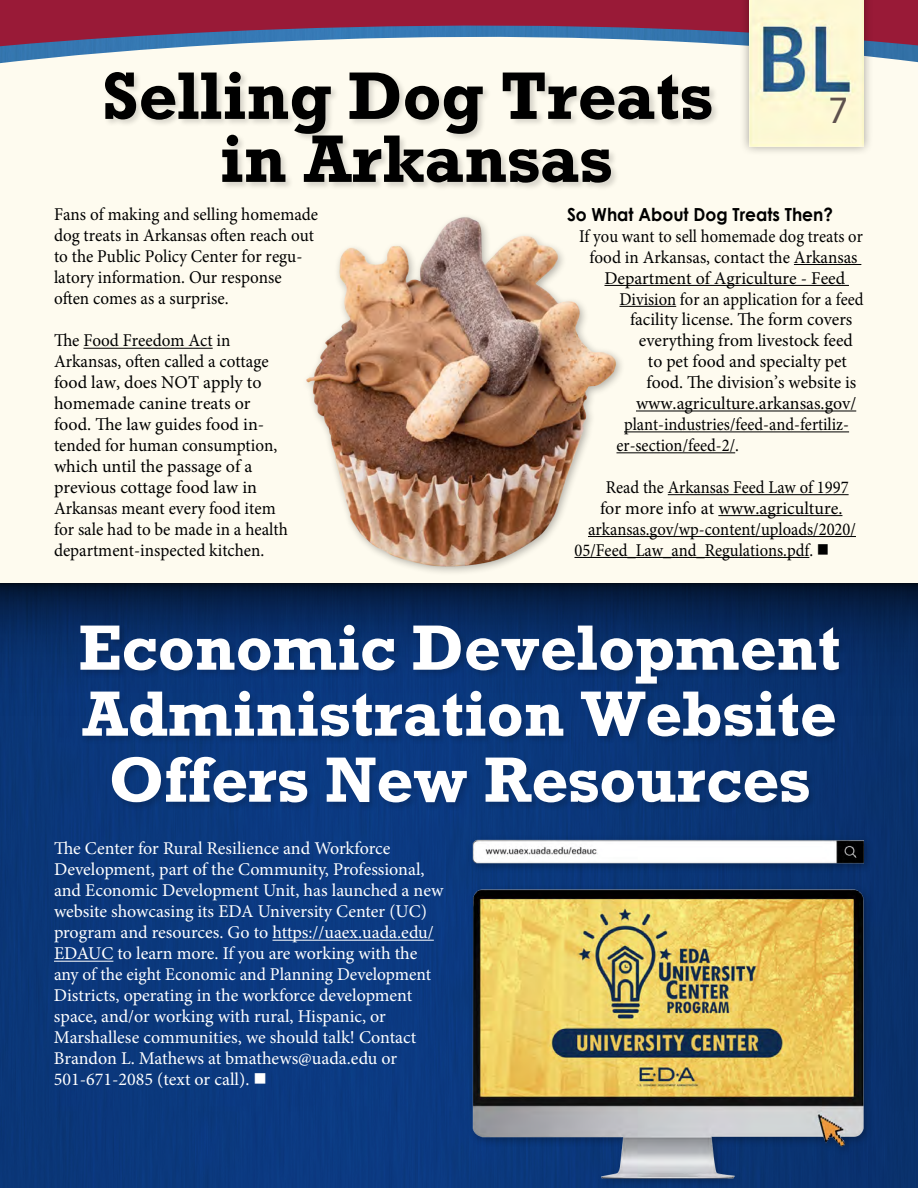
<style>
.page{position:relative;width:918px;height:1188px;background:#fff}
.page>*{position:absolute;margin:0;border:0;box-sizing:border-box;transform-origin:0 0}
.t1{font:700 63px/63px "Rockwell";color:#000;text-align:center}
.t2{font:700 60px/66px "Rockwell";color:#fff;text-align:center}
.t3{font:36px "Avenir";color:#5e514e}
.t4{font:18px/21px "Minion Pro";letter-spacing:-.005em;color:#fff}
.t5{font:18px/21px "Minion Pro";color:#000;scale:.95 1}
.t6{font:18px "Minion Pro";color:#000}
.t7{font:18px "Minion Pro";color:#000;scale:.92 1}
.t8{font:700 18px "Century Gothic";color:#000;scale:.95 1}
</style>
<div class="page">
<img style="left:0;top:742px;width:918px;height:446px">
<div style="left:0;top:4px;width:918px;height:579px;background:#fefbef"></div>
<img style="left:0;top:48px;width:918px;height:15px">
<svg style="left:0;top:0;width:918px;height:48px;background:#8e4968"></svg>
<svg style="left:0;top:583px;width:918px;height:159px;background:#062553"></svg>
<div style="left:104px;top:70px;width:616px;height:121px;background:#000;opacity:.15"></div>
<hr style="left:273px;top:940px;width:161px;height:1px;background:#fff">
<hr style="left:54px;top:961px;width:59px;height:1px;background:#fff">
<div style="left:739px;top:0;width:135px;height:157px;background:#000;opacity:.35"></div>
<img style="left:749px;top:0;width:115px;height:147px">
<hr style="left:83px;top:348px;width:130px;height:1px;background:#000">
<hr style="left:794px;top:264px;width:67px;height:1px;background:#000">
<hr style="left:604px;top:285px;width:245px;height:1px;background:#000">
<hr style="left:620px;top:306px;width:56px;height:1px;background:#000">
<hr style="left:636px;top:411px;width:220px;height:1px;background:#000">
<hr style="left:624px;top:431px;width:225px;height:1px;background:#000">
<hr style="left:616px;top:452px;width:119px;height:1px;background:#000">
<hr style="left:668px;top:494px;width:181px;height:1px;background:#000">
<hr style="left:718px;top:515px;width:124px;height:1px;background:#000">
<hr style="left:588px;top:536px;width:268px;height:1px;background:#000">
<hr style="left:574px;top:557px;width:235px;height:1px;background:#000">
<img style="left:306px;top:217px;width:334px;height:356px">
<div style="left:80px;top:624px;width:768px;height:187px;background:#000;opacity:.15"></div>
<img style="left:455px;top:828px;width:430px;height:360px">
<h1 class="t1" style="left:102px;top:64px;width:612px">Selling Dog Treats in Arkansas</h1>
<h3 class="t3" style="left:829px;top:82px;width:22px">7</h3>
<p class="t5" style="left:54px;top:204px;width:280px">Fans of making and selling homemade dog treats in Arkansas often reach out to the Public Policy Center for regu&shy;latory information. Our response often comes as a surprise.</p>
<p class="t5" style="left:54px;top:330px;width:248px">The Food Freedom Act in<br>Arkansas, often called a cottage food law, does NOT apply to homemade canine treats or food. The law guides food in&shy;tended for human consumption, which until the passage of a previous cottage food law in<br>Arkansas meant every food item for sale had to be made in a health department-inspected kitchen.</p>
<p class="t8" style="left:567px;top:203px;width:282px">So What About Dog Treats Then?</p>
<p class="t7" style="left:579px;top:224px;width:310px">If you want to sell homemade dog treats or</p>
<p class="t5" style="left:590px;top:247px;width:284px">food in Arkansas, contact the Arkansas</p>
<p class="t6" style="left:604px;top:266px;width:242px">Department of Agriculture - Feed</p>
<p class="t7" style="left:619px;top:287px;width:267px">Division for an application for a feed</p>
<p class="t6" style="left:630px;top:308px;width:224px">facility license. The form covers</p>
<p class="t6" style="left:639px;top:329px;width:215px">everything from livestock feed</p>
<p class="t6" style="left:648px;top:350px;width:200px">to pet food and specialty pet</p>
<p class="t6" style="left:646px;top:370px;width:211px">food. The division’s website is</p>
<p class="t6" style="left:636px;top:391px;width:222px">www.agriculture.arkansas.gov/</p>
<p class="t7" style="left:624px;top:412px;width:246px">plant-industries/feed-and-fertiliz-</p>
<p class="t7" style="left:616px;top:433px;width:135px">er-section/feed-2/.</p>
<p class="t7" style="left:606px;top:475px;width:265px">Read the Arkansas Feed Law of 1997</p>
<p class="t6" style="left:600px;top:496px;width:244px">for more info at www.agriculture.</p>
<p class="t5" style="left:588px;top:519px;width:284px">arkansas.gov/wp-content/uploads/2020/</p>
<p class="t7" style="left:574px;top:538px;width:278px">05/Feed_Law_and_Regulations.pdf. ■</p>
<h2 class="t2" style="left:78px;top:614px;width:764px">Economic Development<br>Administration Website<br>Offers New Resources</h2>
<p class="t4" style="left:54px;top:838px;width:391px">The Center for Rural Resilience and Workforce Development, part of the Community, Professional, and Economic Development Unit, has launched a new website showcasing its EDA University Center (UC) program and resources. Go to https://uaex.uada.edu/ EDAUC to learn more. If you are working with the any of the eight Economic and Planning Development Districts, operating in the workforce development space, and/or working with rural, Hispanic, or Marshallese communities, we should talk! Contact Brandon L. Mathews at bmathews@uada.edu or 501-671-2085 (text or call). ■</p>
</div>
